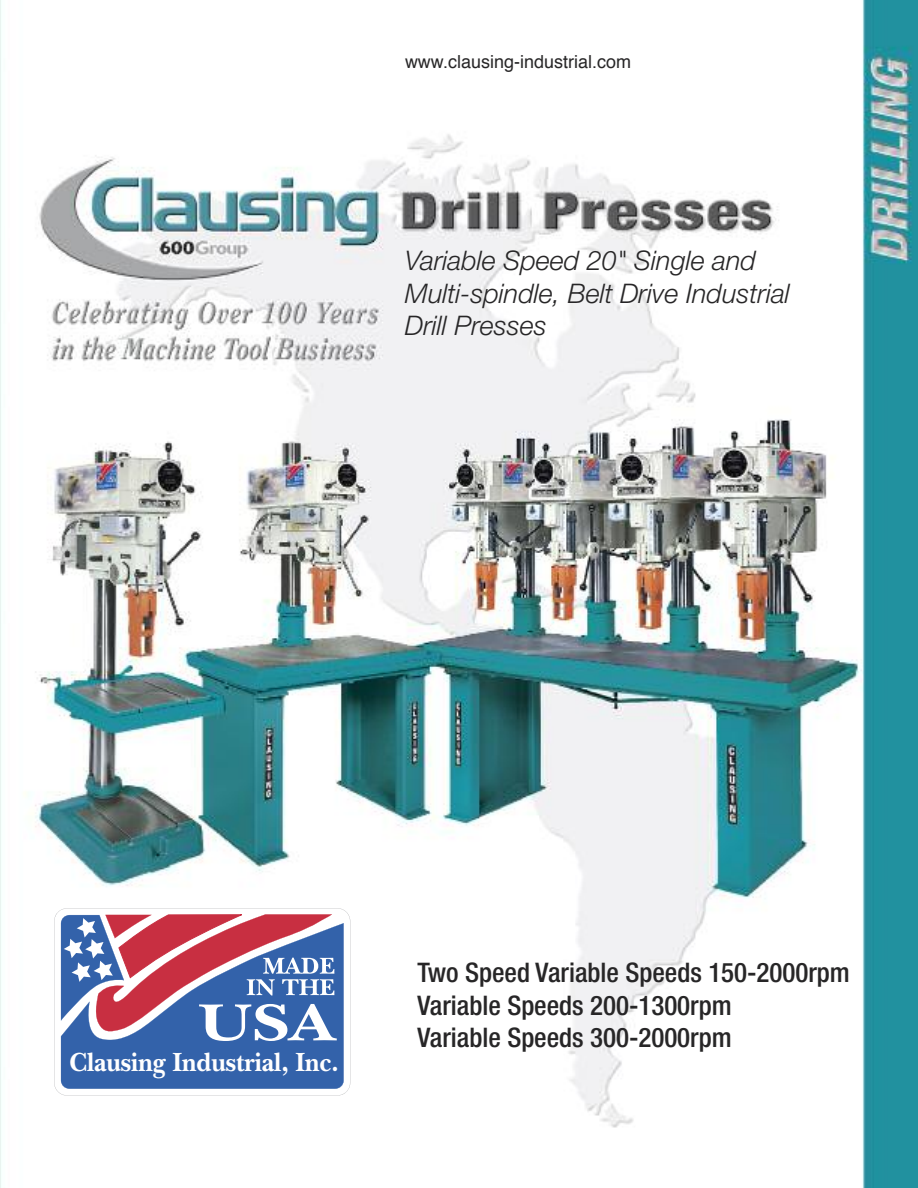
<style>
.page{position:relative;width:918px;height:1188px;background:#fff}
.page>*{position:absolute;margin:0;border:0;box-sizing:border-box;transform-origin:0 0}
.t1{font:700 27.45px "New Baskerville";color:#fff;scale:.94 1}
.t2{font:500 condensed 27px/32.4px "Helvetica Neue";color:#272627}
.t3{font:italic 300 27px/32.4px "Helvetica Neue";color:#272627}
.t4{font:18px "Helvetica";color:#272627}
</style>
<div class="page">
<img style="left:0;top:0;width:918px;height:1188px">
<div style="left:32px;top:894px;width:353px;height:232px;background:#fff"></div>
<svg style="left:54px;top:910px;width:294px;height:186px"></svg>
<div style="left:61px;top:923px;width:283px;height:166px;background:#3362aa"></div>
<svg style="left:61px;top:914px;width:276px;height:127px"></svg>
<p class="t4" style="left:405px;top:54px;width:228px">www.clausing-industrial.com</p>
<p class="t3" style="left:405px;top:247px;width:386px">Variable Speed 20" Single and<br>Multi-spindle, Belt Drive Industrial<br>Drill Presses</p>
<p class="t1" style="left:69px;top:1045px;width:288px">Clausing Industrial, Inc.</p>
<p class="t2" style="left:417px;top:959px;width:434px">Two Speed Variable Speeds 150-2000rpm<br>Variable Speeds 200-1300rpm<br>Variable Speeds 300-2000rpm</p>
</div>
